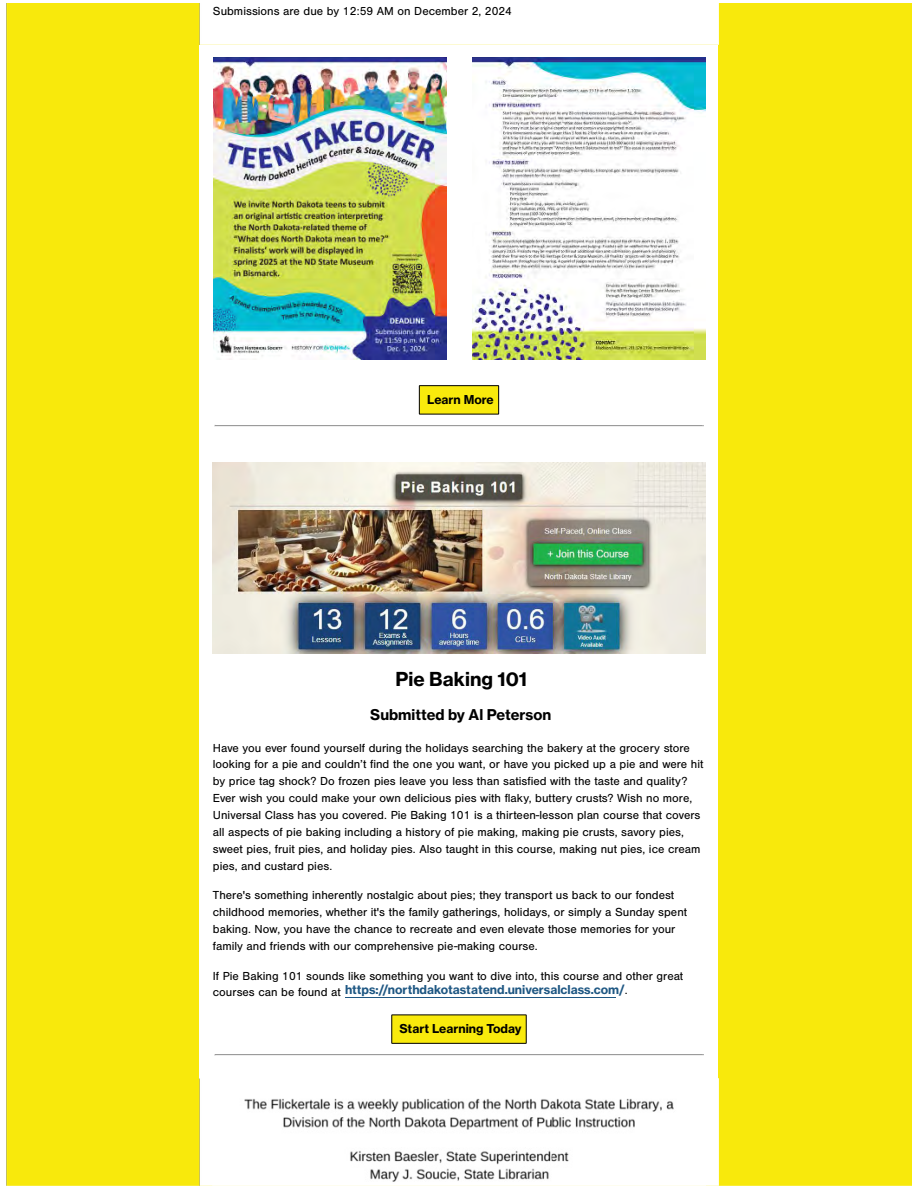
<style>
.page{position:relative;width:918px;height:1188px;background:#fff}
.page>*{position:absolute;margin:0;border:0;box-sizing:border-box;transform-origin:0 0}
.t1{font:18.9px "N Haas Grotesk TX Pro 75 Bd";color:#000}
.t2{font:14.7px "N Haas Grotesk TX Pro 75 Bd";color:#000}
.t3{font:12px/16.8px "Nimbus San";color:#000}
.t4{font:12px "N Haas Grotesk TX Pro 75 Bd";color:#000}
.s1{font-family:"N Haas Grotesk TX Pro 75 Bd";color:#1e5783}
</style>
<div class="page">
<div style="left:7px;top:3px;width:904px;height:1183px;background:#f8e90c"></div>
<img style="left:200px;top:3px;width:518px;height:42px">
<div style="left:200px;top:45px;width:518px;height:327px;background:#fff"></div>
<div style="left:200px;top:372px;width:518px;height:78px;background:#fff"></div>
<img style="left:214px;top:58px;width:232px;height:301px">
<img style="left:472px;top:58px;width:233px;height:301px">
<hr style="left:215px;top:425px;width:488px;height:1px;background:#9b9b9b">
<hr style="left:215px;top:426px;width:488px;height:1px;background:#eee">
<svg style="left:418px;top:385px;width:82px;height:30px;background:#e3d613"></svg>
<div style="left:200px;top:450px;width:518px;height:629px;background:#fff"></div>
<img style="left:200px;top:1079px;width:518px;height:107px">
<img style="left:213px;top:1092px;width:492px;height:94px">
<hr style="left:215px;top:1054px;width:488px;height:1px;background:#9b9b9b">
<hr style="left:215px;top:1055px;width:488px;height:1px;background:#eee">
<img style="left:213px;top:463px;width:492px;height:190px">
<hr style="left:345px;top:997px;width:271px;height:1px;background:#1e5783">
<svg style="left:391px;top:1014px;width:136px;height:30px;background:#e5d70f"></svg>
<p class="t3" style="left:213px;top:2px;width:301px">Submissions are due by 12:59 AM on December 2, 2024</p>
<p class="t4" style="left:427px;top:392px;width:68px">Learn More</p>
<h1 class="t1" style="left:395px;top:667px;width:133px">Pie Baking 101</h1>
<h2 class="t2" style="left:370px;top:705px;width:183px">Submitted by Al Peterson</h2>
<p class="t3" style="left:213px;top:739px;width:492px">Have you ever found yourself during the holidays searching the bakery at the grocery store looking for a pie and couldn’t find the one you want, or have you picked up a pie and were hit by price tag shock? Do frozen pies leave you less than satisfied with the taste and quality?<br>Ever wish you could make your own delicious pies with flaky, buttery crusts? Wish no more, Universal Class has you covered. Pie Baking 101 is a thirteen-lesson plan course that covers all aspects of pie baking including a history of pie making, making pie crusts, savory pies, sweet pies, fruit pies, and holiday pies. Also taught in this course, making nut pies, ice cream pies, and custard pies.</p>
<p class="t3" style="left:213px;top:887px;width:476px">There's something inherently nostalgic about pies; they transport us back to our fondest childhood memories, whether it's the family gatherings, holidays, or simply a Sunday spent baking. Now, you have the chance to recreate and even elevate those memories for your family and friends with our comprehensive pie-making course.</p>
<p class="t3" style="left:213px;top:969px;width:472px;line-height:14.2px">If Pie Baking 101 sounds like something you want to dive into, this course and other great courses can be found at <span class="s1">https://northdakotastatend.universalclass.com/</span>.</p>
<h2 class="t4" style="left:399px;top:1021px;width:124px">Start Learning Today</h2>
</div>
